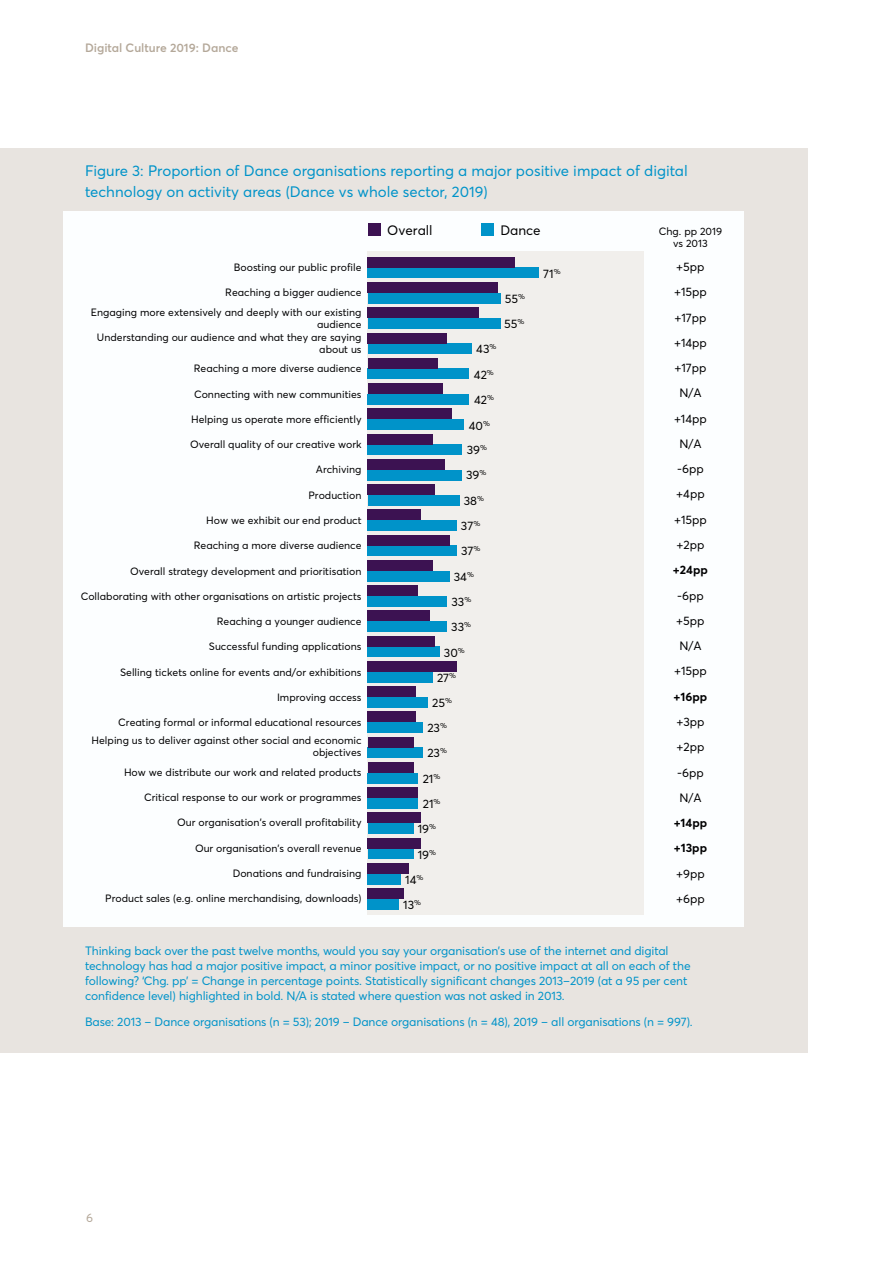
<style>
.page{position:relative;width:893px;height:1263px;background:#fff}
.page>*{position:absolute;margin:0;border:0;box-sizing:border-box;transform-origin:0 0}
.t1{font:15px/21px "Averta";color:#0093c9}
.t2{font:13.5px "Averta";color:#000}
.t3{font:12px/15px "Averta";letter-spacing:-.01em;color:#0093c9}
.t4{font:12px/25.2px "Averta";color:#000}
.t5{font:600 12px "Averta";color:#b4a899}
.t6{font:700 12px/25.2px "Averta";color:#000}
.t7{font:12px "Averta";color:#b4a899}
.t8{font:10.5px/19.5px "Averta";color:#000;text-align:right}
</style>
<div class="page">
<div style="left:0;top:149px;width:808px;height:904px;background:#e8e4e0"></div>
<div style="left:64px;top:211px;width:680px;height:716px;background:#fcfeff"></div>
<div style="left:368px;top:252px;width:276px;height:663px;background:#f1efec"></div>
<div style="left:368px;top:268px;width:171px;height:10px;background:#0093c9"></div>
<div style="left:368px;top:257px;width:147px;height:11px;background:#3c1252"></div>
<div style="left:368px;top:293px;width:132px;height:10px;background:#0093c9"></div>
<div style="left:368px;top:282px;width:130px;height:11px;background:#3c1252"></div>
<div style="left:368px;top:318px;width:132px;height:11px;background:#0093c9"></div>
<div style="left:368px;top:307px;width:111px;height:11px;background:#3c1252"></div>
<div style="left:368px;top:343px;width:103px;height:11px;background:#0093c9"></div>
<div style="left:368px;top:333px;width:79px;height:10px;background:#3c1252"></div>
<div style="left:368px;top:369px;width:101px;height:10px;background:#0093c9"></div>
<div style="left:368px;top:358px;width:70px;height:11px;background:#3c1252"></div>
<div style="left:368px;top:394px;width:101px;height:10px;background:#0093c9"></div>
<div style="left:368px;top:383px;width:74px;height:11px;background:#3c1252"></div>
<div style="left:368px;top:419px;width:96px;height:11px;background:#0093c9"></div>
<div style="left:368px;top:409px;width:84px;height:10px;background:#3c1252"></div>
<div style="left:368px;top:444px;width:94px;height:11px;background:#0093c9"></div>
<div style="left:368px;top:434px;width:65px;height:10px;background:#3c1252"></div>
<div style="left:368px;top:470px;width:94px;height:10px;background:#0093c9"></div>
<div style="left:368px;top:459px;width:77px;height:11px;background:#3c1252"></div>
<div style="left:368px;top:495px;width:91px;height:11px;background:#0093c9"></div>
<div style="left:368px;top:484px;width:67px;height:11px;background:#3c1252"></div>
<div style="left:368px;top:520px;width:89px;height:11px;background:#0093c9"></div>
<div style="left:368px;top:510px;width:53px;height:10px;background:#3c1252"></div>
<div style="left:368px;top:545px;width:89px;height:11px;background:#0093c9"></div>
<div style="left:368px;top:535px;width:82px;height:10px;background:#3c1252"></div>
<div style="left:368px;top:571px;width:82px;height:10px;background:#0093c9"></div>
<div style="left:368px;top:560px;width:65px;height:11px;background:#3c1252"></div>
<div style="left:368px;top:596px;width:79px;height:11px;background:#0093c9"></div>
<div style="left:368px;top:585px;width:50px;height:11px;background:#3c1252"></div>
<div style="left:368px;top:621px;width:79px;height:11px;background:#0093c9"></div>
<div style="left:368px;top:611px;width:62px;height:10px;background:#3c1252"></div>
<div style="left:368px;top:646px;width:72px;height:11px;background:#0093c9"></div>
<div style="left:368px;top:636px;width:67px;height:10px;background:#3c1252"></div>
<div style="left:368px;top:672px;width:65px;height:10px;background:#0093c9"></div>
<div style="left:368px;top:661px;width:89px;height:11px;background:#3c1252"></div>
<div style="left:368px;top:697px;width:60px;height:11px;background:#0093c9"></div>
<div style="left:368px;top:686px;width:48px;height:11px;background:#3c1252"></div>
<div style="left:368px;top:722px;width:55px;height:11px;background:#0093c9"></div>
<div style="left:368px;top:712px;width:48px;height:10px;background:#3c1252"></div>
<div style="left:368px;top:747px;width:55px;height:11px;background:#0093c9"></div>
<div style="left:368px;top:737px;width:45px;height:10px;background:#3c1252"></div>
<div style="left:368px;top:773px;width:50px;height:10px;background:#0093c9"></div>
<div style="left:368px;top:762px;width:45px;height:11px;background:#3c1252"></div>
<div style="left:368px;top:798px;width:50px;height:11px;background:#0093c9"></div>
<div style="left:368px;top:787px;width:50px;height:11px;background:#3c1252"></div>
<div style="left:368px;top:823px;width:45px;height:11px;background:#0093c9"></div>
<div style="left:368px;top:813px;width:53px;height:10px;background:#3c1252"></div>
<div style="left:368px;top:848px;width:45px;height:11px;background:#0093c9"></div>
<div style="left:368px;top:838px;width:53px;height:10px;background:#3c1252"></div>
<div style="left:368px;top:874px;width:33px;height:10px;background:#0093c9"></div>
<div style="left:368px;top:863px;width:41px;height:11px;background:#3c1252"></div>
<div style="left:368px;top:899px;width:31px;height:11px;background:#0093c9"></div>
<div style="left:368px;top:888px;width:36px;height:11px;background:#3c1252"></div>
<div style="left:368px;top:223px;width:13px;height:13px;background:#3c1252"></div>
<div style="left:481px;top:223px;width:13px;height:13px;background:#0093c9"></div>
<p class="t5" style="left:85px;top:40px;width:155px">Digital Culture 2019: Dance</p>
<h1 class="t1" style="left:85px;top:161px;width:604px">Figure 3: Proportion of Dance organisations reporting a major positive impact of digital technology on activity areas (Dance vs whole sector, 2019)</h1>
<p class="t2" style="left:387px;top:221px;width:47px">Overall</p>
<p class="t2" style="left:500px;top:221px;width:42px">Dance</p>
<p class="t8" style="left:659px;top:225px;width:65px;line-height:12.6px;text-align:center">Chg. pp 2019 vs 2013</p>
<p class="t4" style="left:543px;top:261px;width:19px">71<sup>%</sup></p>
<p class="t4" style="left:504px;top:285px;width:22px;line-height:25.7px">55<sup>%<br></sup>55<sup>%</sup></p>
<p class="t4" style="left:476px;top:336px;width:22px">43<sup>%</sup></p>
<p class="t4" style="left:474px;top:362px;width:22px">42<sup>%</sup></p>
<p class="t4" style="left:474px;top:387px;width:22px">42<sup>%</sup></p>
<p class="t4" style="left:469px;top:413px;width:23px">40<sup>%</sup></p>
<p class="t4" style="left:464px;top:437px;width:25px;text-align:justify">39<sup>% </sup>39<sup>% </sup>38<sup>%</sup></p>
<p class="t4" style="left:461px;top:513px;width:21px">37<sup>%</sup></p>
<p class="t4" style="left:461px;top:538px;width:21px">37<sup>%</sup></p>
<p class="t4" style="left:454px;top:564px;width:22px">34<sup>%</sup></p>
<p class="t4" style="left:451px;top:589px;width:21px">33<sup>%</sup></p>
<p class="t4" style="left:451px;top:614px;width:21px">33<sup>%</sup></p>
<p class="t4" style="left:444px;top:640px;width:22px">30<sup>%</sup></p>
<p class="t4" style="left:437px;top:665px;width:21px">27<sup>%</sup></p>
<p class="t4" style="left:432px;top:690px;width:21px">25<sup>%</sup></p>
<p class="t4" style="left:427px;top:715px;width:21px">23<sup>%</sup></p>
<p class="t4" style="left:427px;top:740px;width:21px">23<sup>%</sup></p>
<p class="t4" style="left:423px;top:766px;width:19px">21<sup>%</sup></p>
<p class="t4" style="left:423px;top:791px;width:19px">21<sup>%</sup></p>
<p class="t4" style="left:418px;top:816px;width:20px">19<sup>%</sup></p>
<p class="t4" style="left:418px;top:842px;width:20px">19<sup>%</sup></p>
<p class="t4" style="left:405px;top:866px;width:20px">14<sup>%</sup></p>
<p class="t4" style="left:403px;top:892px;width:19px">13<sup>%</sup></p>
<p class="t4" style="left:674px;top:254px;width:34px;text-align:center">+5pp +15pp +17pp +14pp +17pp<br>N/A +14pp<br>N/A -6pp +4pp +15pp +2pp</p>
<p class="t6" style="left:673px;top:557px;width:37px">+24pp</p>
<p class="t4" style="left:674px;top:583px;width:34px;text-align:center">-6pp +5pp<br>N/A +15pp</p>
<p class="t6" style="left:674px;top:684px;width:35px">+16pp</p>
<p class="t4" style="left:676px;top:709px;width:30px;text-align:justify">+3pp +2pp -6pp N/A</p>
<p class="t6" style="left:674px;top:810px;width:35px">+14pp +13pp</p>
<p class="t4" style="left:676px;top:861px;width:30px">+9pp +6pp</p>
<p class="t8" style="left:234px;top:257px;width:129px">Boosting our public profile</p>
<p class="t8" style="left:91px;top:283px;width:272px">Reaching a bigger audience<br>Engaging more extensively and deeply with our existing</p>
<p class="t8" style="left:97px;top:317px;width:266px;line-height:13.5px">audience<br>Understanding our audience and what they are saying</p>
<p class="t8" style="left:194px;top:340px;width:169px;line-height:19px">about us<br>Reaching a more diverse audience</p>
<p class="t8" style="left:194px;top:384px;width:169px">Connecting with new communities</p>
<p class="t8" style="left:191px;top:409px;width:172px">Helping us operate more efficiently</p>
<p class="t8" style="left:190px;top:435px;width:173px">Overall quality of our creative work</p>
<p class="t8" style="left:316px;top:460px;width:47px">Archiving</p>
<p class="t8" style="left:308px;top:485px;width:55px">Production</p>
<p class="t8" style="left:206px;top:510px;width:157px">How we exhibit our end product</p>
<p class="t8" style="left:194px;top:536px;width:169px">Reaching a more diverse audience</p>
<p class="t8" style="left:130px;top:561px;width:233px">Overall strategy development and prioritisation</p>
<p class="t8" style="left:81px;top:586px;width:282px">Collaborating with other organisations on artistic projects</p>
<p class="t8" style="left:217px;top:611px;width:146px">Reaching a younger audience</p>
<p class="t8" style="left:209px;top:637px;width:154px">Successful funding applications</p>
<p class="t8" style="left:120px;top:662px;width:243px">Selling tickets online for events and/or exhibitions</p>
<p class="t8" style="left:277px;top:687px;width:86px">Improving access</p>
<p class="t8" style="left:92px;top:713px;width:271px;line-height:18px">Creating formal or informal educational resources<br>Helping us to deliver against other social and economic</p>
<p class="t8" style="left:124px;top:743px;width:239px">objectives<br>How we distribute our work and related products</p>
<p class="t8" style="left:144px;top:787px;width:219px">Critical response to our work or programmes</p>
<p class="t8" style="left:177px;top:813px;width:186px">Our organisation’s overall profitability</p>
<p class="t8" style="left:195px;top:838px;width:168px">Our organisation’s overall revenue</p>
<p class="t8" style="left:233px;top:863px;width:130px">Donations and fundraising</p>
<p class="t8" style="left:105px;top:888px;width:258px">Product sales (e.g. online merchandising, downloads)</p>
<p class="t3" style="left:85px;top:944px;width:607px">Thinking back over the past twelve months, would you say your organisation’s use of the internet and digital technology has had a major positive impact, a minor positive impact, or no positive impact at all on each of the following? ‘Chg. pp’ = Change in percentage points. Statistically significant changes 2013–2019 (at a 95 per cent confidence level) highlighted in bold. N/A is stated where question was not asked in 2013.</p>
<p class="t3" style="left:85px;top:1014px;width:609px">Base: 2013 – Dance organisations (n = 53); 2019 – Dance organisations (n = 48), 2019 – all organisations (n = 997).</p>
<p class="t7" style="left:86px;top:1210px;width:9px">6</p>
</div>
